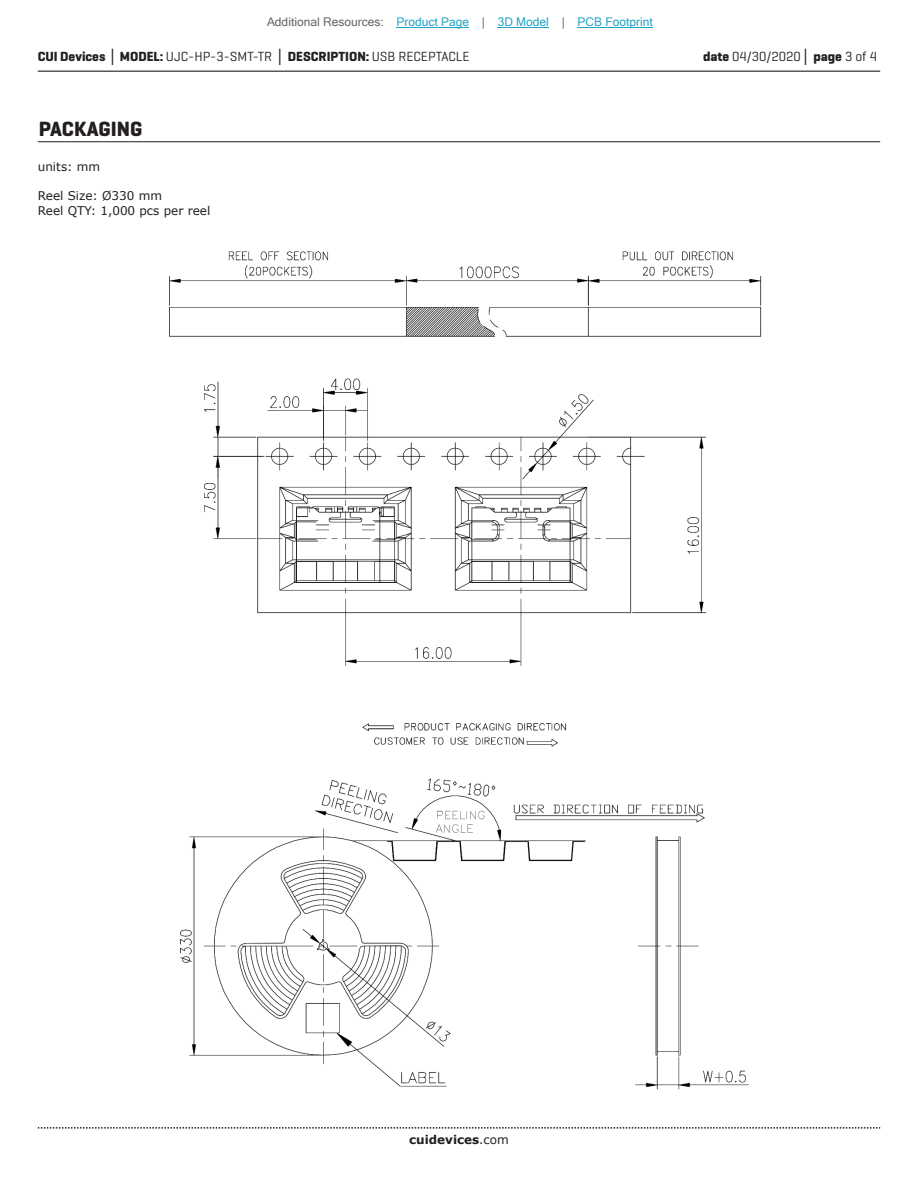
<style>
.page{position:relative;width:918px;height:1188px;background:#fff}
.page>*{position:absolute;margin:0;border:0;box-sizing:border-box;transform-origin:0 0}
.t1{font:700 21px "Geogrotesque";color:#231f20}
.t2{font:700 13.5px "Geogrotesque";color:#231f20}
.t3{font:13.5px "Geogrotesque";color:#231f20}
.t4{font:12px "Microsoft Sans Serif";color:#23a4c6}
.t5{font:12px/14.4px "Verdana";color:#231f20}
.t6{font:700 12px "Verdana";color:#231f20}
.s1{color:#63676b}
.s2{font-family:"Verdana"}
.s3{font-weight:400}
.s4{font-weight:700}
.s5{font-family:"Verdana";font-weight:700}
</style>
<div class="page">
<hr style="left:38px;top:71px;width:842px;height:1px;background:#231f20">
<svg style="left:38px;top:1127px;width:842px;height:2px"></svg>
<img style="left:169px;top:251px;width:593px;height:839px">
<hr style="left:38px;top:141px;width:842px;height:1px;background:#231f20">
<hr style="left:397px;top:27px;width:72px;height:1px;background:#23a4c6">
<hr style="left:498px;top:27px;width:51px;height:1px;background:#23a4c6">
<hr style="left:578px;top:27px;width:75px;height:1px;background:#23a4c6">
<p class="t4" style="left:267px;top:15px;width:387px"><span class="s1">Additional Resources:</span> Product Page <span class="s1">|</span> 3D Model <span class="s1">|</span> PCB Footprint</p>
<p class="t2" style="left:38px;top:48px;width:433px">CUI Devices <span class="s2">│</span> MODEL: <span class="s3">UJC-HP-3-SMT-TR</span> <span class="s2">│</span> DESCRIPTION: <span class="s3">USB RECEPTACLE</span></p>
<p class="t3" style="left:703px;top:48px;width:175px"><span class="s4">date</span> 04/30/2020<span class="s5">│</span> <span class="s4">page</span> 3 of 4</p>
<h1 class="t1" style="left:39px;top:116px;width:105px">PACKAGING</h1>
<p class="t5" style="left:38px;top:160px;width:64px">units: mm</p>
<p class="t5" style="left:38px;top:189px;width:174px">Reel Size: Ø330 mm<br>Reel QTY: 1,000 pcs per reel</p>
<p class="t6" style="left:409px;top:1131px;width:101px">cuidevices<span class="s3">.com</span></p>
</div>
